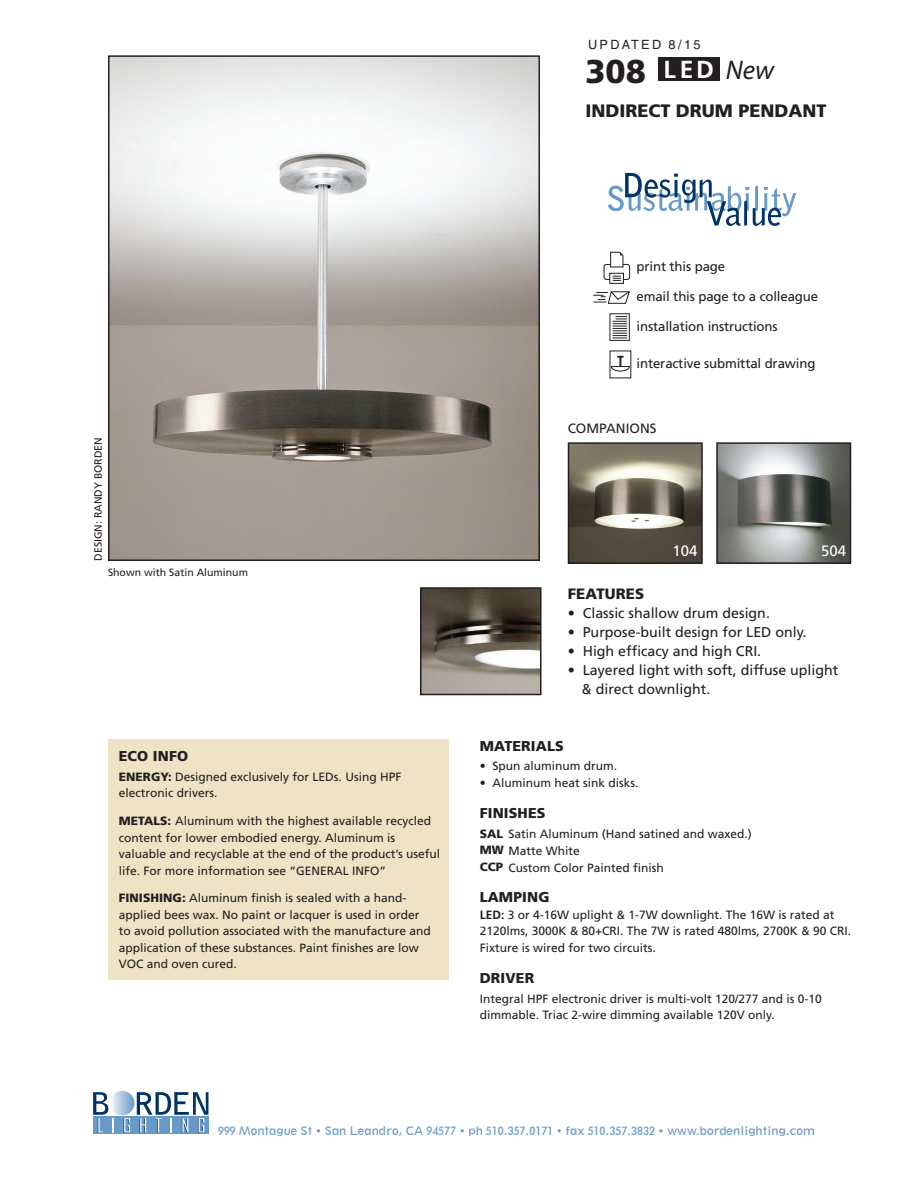
<style>
.page{position:relative;width:918px;height:1188px;background:#fff}
.page>*{position:absolute;margin:0;border:0;box-sizing:border-box;transform-origin:0 0}
.t1{font:900 33px "Frutiger";color:#231f20}
.t2{font:700 24.6px "Frutiger";color:#fff}
.t3{font:900 18px "Frutiger";color:#231f20}
.t4{font:900 15px "Frutiger";letter-spacing:.01em;color:#231f20}
.t5{font:15px "Frutiger";color:#fff}
.t6{font:14.25px/18.9px "Frutiger";color:#231f20}
.t7{font:900 14.25px "Frutiger";letter-spacing:.01em;color:#231f20}
.t8{font:13.5px "Frutiger";color:#231f20}
.t9{font:13.2px "Frutiger";letter-spacing:-.01em;color:#231f20}
.t10{font:12.75px "Helvetica";letter-spacing:.19em;color:#231f20}
.t11{font:12px/16.5px "Frutiger";color:#231f20}
.t12{font:900 12px "Frutiger";color:#231f20}
.t13{font:10.8px "Geometric 212 BT";color:#679ac8}
.t14{font:10.5px "Frutiger";color:#231f20}
.s1{font-family:"Myriad Pro";font-weight:400;font-style:italic;font-size:27px;color:#231f20}
.s2{font-weight:900}
.s3{font-weight:700}
</style>
<div class="page">
<div style="left:109px;top:739px;width:340px;height:241px;background:#efe2c5"></div>
<div style="left:93px;top:1117px;width:116px;height:17px;background:#679ac8"></div>
<svg style="left:124px;top:1118px;width:6px;height:15px"></svg>
<svg style="left:110px;top:1091px;width:24px;height:24px"></svg>
<svg style="left:93px;top:1092px;width:21px;height:41px"></svg>
<svg style="left:137px;top:1092px;width:71px;height:41px"></svg>
<svg style="left:608px;top:173px;width:188px;height:53px"></svg>
<img style="left:571px;top:445px;width:129px;height:116px">
<div style="left:568px;top:442px;width:135px;height:122px;border:2px solid #231f20"></div>
<img style="left:111px;top:58px;width:426px;height:500px">
<div style="left:108px;top:55px;width:432px;height:506px;border:2px solid #231f20"></div>
<img style="left:719px;top:445px;width:129px;height:116px">
<div style="left:716px;top:442px;width:135px;height:122px;border:2px solid #231f20"></div>
<img style="left:423px;top:590px;width:116px;height:102px">
<div style="left:420px;top:587px;width:122px;height:108px;border:2px solid #231f20"></div>
<svg style="left:593px;top:291px;width:37px;height:13px"></svg>
<svg style="left:613px;top:316px;width:14px;height:23px"></svg>
<div style="left:609px;top:313px;width:21px;height:28px;border:1px solid #231f20"></div>
<div style="left:604px;top:264px;width:26px;height:16px;border:1px solid #231f20;border-radius:3px"></div>
<svg style="left:611px;top:275px;width:11px;height:6px"></svg>
<div style="left:609px;top:273px;width:15px;height:11px;border:1px solid #231f20"></div>
<svg style="left:613px;top:276px;width:8px;height:5px"></svg>
<div style="left:611px;top:252px;width:12px;height:15px;background:#fff"></div>
<div style="left:610px;top:252px;width:13px;height:15px;border:1px solid #231f20"></div>
<svg style="left:619px;top:251px;width:5px;height:5px"></svg>
<svg style="left:611px;top:356px;width:19px;height:15px"></svg>
<div style="left:658px;top:58px;width:61px;height:23px;background:#231f20"></div>
<p class="t10" style="left:588px;top:37px;width:114px">UPDATED 8/15</p>
<h1 class="t1" style="left:585px;top:51px;width:62px">308</h1>
<h3 class="t3" style="left:585px;top:100px;width:243px">INDIRECT DRUM PENDANT</h3>
<h2 class="t2" style="left:664px;top:55px;width:112px">LED <span class="s1">New</span></h2>
<p class="t9" style="left:637px;top:258px;width:90px">print this page</p>
<p class="t9" style="left:637px;top:288px;width:183px">email this page to a colleague</p>
<p class="t9" style="left:637px;top:319px;width:143px">installation instructions</p>
<p class="t9" style="left:637px;top:355px;width:180px">interactive submittal drawing</p>
<p class="t14" style="left:92px;top:561px;width:125px;rotate:-90deg">DESIGN: RANDY BORDEN</p>
<p class="t14" style="left:108px;top:567px;width:142px">Shown with Satin Aluminum</p>
<p class="t7" style="left:119px;top:748px;width:71px">ECO INFO</p>
<p class="t11" style="left:119px;top:768px;width:284px"><span class="s2">ENERGY:</span> Designed exclusively for LEDs. Using HPF electronic drivers.</p>
<p class="t11" style="left:119px;top:813px;width:323px"><span class="s2">METALS:</span> Aluminum with the highest available recycled content for lower embodied energy. Aluminum is valuable and recyclable at the end of the product’s useful life. For more information see “GENERAL INFO”</p>
<p class="t11" style="left:119px;top:890px;width:314px"><span class="s2">FINISHING:</span> Aluminum finish is sealed with a hand&shy;applied bees wax. No paint or lacquer is used in order to avoid pollution associated with the manufacture and application of these substances. Paint finishes are low VOC and oven cured.</p>
<p class="t8" style="left:568px;top:420px;width:90px">COMPANIONS</p>
<p class="t5" style="left:673px;top:542px;width:27px">104</p>
<p class="t5" style="left:821px;top:542px;width:27px">504</p>
<p class="t4" style="left:568px;top:585px;width:78px">FEATURES</p>
<p class="t6" style="left:568px;top:604px;width:204px">• Classic shallow drum design.</p>
<p class="t6" style="left:568px;top:623px;width:241px">• Purpose-built design for LED only.</p>
<p class="t6" style="left:568px;top:642px;width:195px">• High efficacy and high CRI.</p>
<p class="t6" style="left:582px;top:661px;width:258px;text-indent:-14px">• Layered light with soft, diffuse uplight &amp; direct downlight.</p>
<p class="t7" style="left:480px;top:737px;width:86px">MATERIALS</p>
<p class="t11" style="left:480px;top:758px;width:139px">• Spun aluminum drum.</p>
<p class="t11" style="left:480px;top:774px;width:160px">• Aluminum heat sink disks.</p>
<p class="t7" style="left:480px;top:805px;width:67px">FINISHES</p>
<p class="t11" style="left:480px;top:825px;width:102px;line-height:17.2px"><span class="s2">SAL<br>MW</span> Matte White</p>
<p class="t12" style="left:480px;top:859px;width:25px">CCP</p>
<p class="t7" style="left:480px;top:889px;width:71px">LAMPING</p>
<p class="t11" style="left:480px;top:906px;width:373px"><span class="s3">LED:</span> 3 or 4-16W uplight &amp; 1-7W downlight. The 16W is rated at<br>2120lms, 3000K &amp; 80+CRI. The 7W is rated 480lms, 2700K &amp; 90 CRI.<br>Fixture is wired for two circuits.</p>
<p class="t7" style="left:480px;top:970px;width:56px">DRIVER</p>
<p class="t11" style="left:480px;top:990px;width:344px">Integral HPF electronic driver is multi-volt 120/277 and is 0-10 dimmable. Triac 2-wire dimming available 120V only.</p>
<p class="t11" style="left:508px;top:825px;width:245px">Satin Aluminum (Hand satined and waxed.)</p>
<p class="t11" style="left:508px;top:860px;width:157px">Custom Color Painted finish</p>
<p class="t13" style="left:218px;top:1124px;width:598px">999 Montague St • San Leandro, CA 94577 • ph 510.357.0171 • fax 510.357.3832 • www.bordenlighting.com</p>
</div>
